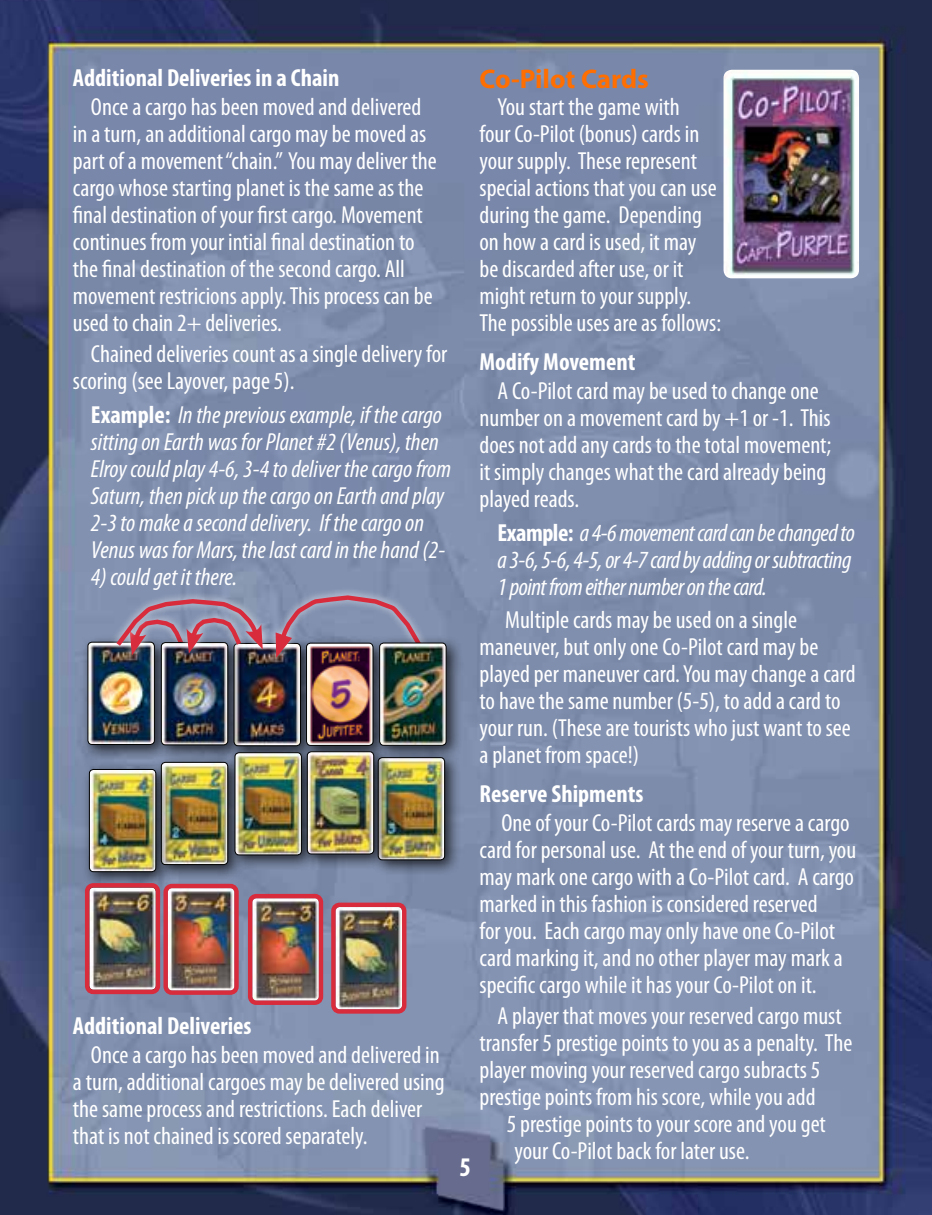
<style>
.page{position:relative;width:932px;height:1215px;background:#fff}
.page>*{position:absolute;margin:0;border:0;box-sizing:border-box;transform-origin:0 0}
.t1{font:700 27px "Myriad Pro";color:#ff6e00}
.t2{font:700 condensed 27px "Myriad Pro";color:#fff}
.t3{font:condensed 24.75px/27px "Myriad Pro";color:#fff}
.t4{font:italic condensed 24.75px/27px "Myriad Pro";color:#fff}
.t5{font:italic condensed 24.75px/27px "Myriad Pro";letter-spacing:-.02em;color:#fff}
.t6{font:700 condensed 24.75px "Myriad Pro";color:#fff}
.s1{font-weight:700;font-style:normal}
</style>
<div class="page">
<img style="left:0;top:0;width:931px;height:1215px">
<div style="left:80px;top:634px;width:91px;height:127px;background:#000;opacity:.75"></div>
<img style="left:88px;top:642px;width:65px;height:102px">
<div style="left:88px;top:642px;width:67px;height:103px;border:1px solid #000;border-radius:4px"></div>
<div style="left:121px;top:611px;width:70px;height:50px;background:#fff;opacity:.75"></div>
<img style="left:245px;top:656px;width:53px;height:88px">
<div style="left:153px;top:635px;width:92px;height:127px;background:#000;opacity:.75"></div>
<img style="left:161px;top:656px;width:67px;height:89px">
<div style="left:161px;top:642px;width:67px;height:103px;border:1px solid #000;border-radius:4px"></div>
<div style="left:109px;top:591px;width:162px;height:65px;background:#fff;opacity:.75"></div>
<div style="left:178px;top:609px;width:70px;height:51px;background:#fff;opacity:.75"></div>
<svg style="left:112px;top:597px;width:151px;height:58px;background:#967c91"></svg>
<div style="left:298px;top:635px;width:92px;height:127px;background:#000;opacity:.75"></div>
<img style="left:308px;top:664px;width:63px;height:80px">
<div style="left:306px;top:643px;width:67px;height:103px;border:1px solid #000;border-radius:4px"></div>
<div style="left:370px;top:750px;width:91px;height:127px;background:#000;opacity:.75"></div>
<img style="left:391px;top:762px;width:53px;height:98px">
<div style="left:378px;top:757px;width:67px;height:103px;border:1px solid #000;border-radius:4px"></div>
<div style="left:153px;top:754px;width:92px;height:127px;background:#000;opacity:.75"></div>
<img style="left:173px;top:762px;width:54px;height:103px">
<div style="left:161px;top:762px;width:67px;height:103px;border:1px solid #000;border-radius:4px"></div>
<div style="left:81px;top:761px;width:92px;height:128px;background:#000;opacity:.75"></div>
<img style="left:89px;top:769px;width:67px;height:103px">
<div style="left:89px;top:769px;width:67px;height:103px;border:1px solid #000;border-radius:4px"></div>
<div style="left:227px;top:745px;width:91px;height:127px;background:#000;opacity:.75"></div>
<img style="left:235px;top:753px;width:64px;height:102px">
<div style="left:235px;top:753px;width:66px;height:102px;border:1px solid #000;border-radius:4px"></div>
<div style="left:299px;top:744px;width:92px;height:127px;background:#000;opacity:.75"></div>
<img style="left:307px;top:752px;width:67px;height:102px">
<div style="left:307px;top:752px;width:67px;height:102px;border:1px solid #000;border-radius:4px"></div>
<img style="left:90px;top:888px;width:65px;height:101px">
<div style="left:85px;top:883px;width:75px;height:111px;border:4px solid #d82b3c;border-radius:6px"></div>
<img style="left:168px;top:889px;width:66px;height:101px">
<div style="left:163px;top:884px;width:76px;height:111px;border:4px solid #d82b3c;border-radius:6px"></div>
<img style="left:336px;top:908px;width:65px;height:101px">
<div style="left:331px;top:903px;width:75px;height:111px;border:4px solid #d82b3c;border-radius:6px"></div>
<div style="left:267px;top:587px;width:168px;height:77px;background:#fff;opacity:.75"></div>
<svg style="left:275px;top:593px;width:156px;height:69px;background:#897d96"></svg>
<img style="left:253px;top:899px;width:65px;height:101px">
<div style="left:248px;top:894px;width:75px;height:111px;border:4px solid #d82b3c;border-radius:6px"></div>
<div style="left:371px;top:635px;width:92px;height:127px;background:#000;opacity:.75"></div>
<img style="left:379px;top:643px;width:67px;height:102px">
<div style="left:379px;top:643px;width:67px;height:103px;border:1px solid #000;border-radius:4px"></div>
<img style="left:723px;top:70px;width:136px;height:208px">
<p class="t6" style="left:73px;top:62px;width:268px">Additional Deliveries in a Chain</p>
<p class="t3" style="left:73px;top:93px;width:365px;text-indent:18px">Once a cargo has been moved and delivered in a turn, an additional cargo may be moved as part of a movement “chain.” You may deliver the cargo whose starting planet is the same as the final destination of your first cargo. Movement continues from your intial final destination to the final destination of the second cargo. All movement restricions apply. This process can be used to chain 2+ deliveries.</p>
<p class="t3" style="left:73px;top:340px;width:376px;text-indent:18px">Chained deliveries count as a single delivery for scoring (see Layover, page 5).</p>
<p class="t4" style="left:91px;top:401px;width:361px"><span class="s1">Example:</span> In the previous example, if the cargo sitting on Earth was for Planet #2 (Venus), then Elroy could play 4-6, 3-4 to deliver the cargo from Saturn, then pick up the cargo on Earth and play 2-3 to make a second delivery. If the cargo on Venus was for Mars, the last card in the hand (2-</p>
<p class="t4" style="left:91px;top:563px;width:148px">4) could get it there.</p>
<p class="t6" style="left:73px;top:1010px;width:180px">Additional Deliveries</p>
<p class="t3" style="left:73px;top:1041px;width:373px;text-indent:18px">Once a cargo has been moved and delivered in a turn, additional cargoes may be delivered using the same process and restrictions. Each deliver that is not chained is scored separately.</p>
<p class="t2" style="left:459px;top:1150px;width:13px">5</p>
<p class="t1" style="left:479px;top:62px;width:171px">Co-Pilot Cards</p>
<p class="t3" style="left:479px;top:93px;width:243px;text-indent:18px">You start the game with<br>four Co-Pilot (bonus) cards in your supply. These represent special actions that you can use during the game. Depending on how a card is used, it may be discarded after use, or it might return to your supply.<br>The possible uses are as follows:</p>
<p class="t6" style="left:479px;top:346px;width:157px">Modify Movement</p>
<p class="t3" style="left:479px;top:377px;width:353px;text-indent:18px">A Co-Pilot card may be used to change one number on a movement card by +1 or -1. This does not add any cards to the total movement; it simply changes what the card already being played reads.</p>
<p class="t5" style="left:497px;top:519px;width:359px"><span class="s1">Example:</span> a 4-6 movement card can be changed to a 3-6, 5-6, 4-5, or 4-7 card by adding or subtracting<br>1 point from either number on the card.</p>
<p class="t3" style="left:479px;top:606px;width:377px;text-indent:26px">Multiple cards may be used on a single maneuver, but only one Co-Pilot card may be played per maneuver card. You may change a card to have the same number (5-5), to add a card to your run. (These are tourists who just want to see a planet from space!)</p>
<p class="t6" style="left:479px;top:778px;width:165px">Reserve Shipments</p>
<p class="t3" style="left:479px;top:809px;width:378px;text-indent:22px">One of your Co-Pilot cards may reserve a cargo card for personal use. At the end of your turn, you may mark one cargo with a Co-Pilot card. A cargo marked in this fashion is considered reserved<br>for you. Each cargo may only have one Co-Pilot card marking it, and no other player may mark a specific cargo while it has your Co-Pilot on it.</p>
<p class="t3" style="left:479px;top:1002px;width:374px;text-indent:18px">A player that moves your reserved cargo must transfer 5 prestige points to you as a penalty. The player moving your reserved cargo subracts 5 prestige points from his score, while you add</p>
<p class="t3" style="left:514px;top:1110px;width:313px;text-indent:-8px">5 prestige points to your score and you get your Co-Pilot back for later use.</p>
</div>
